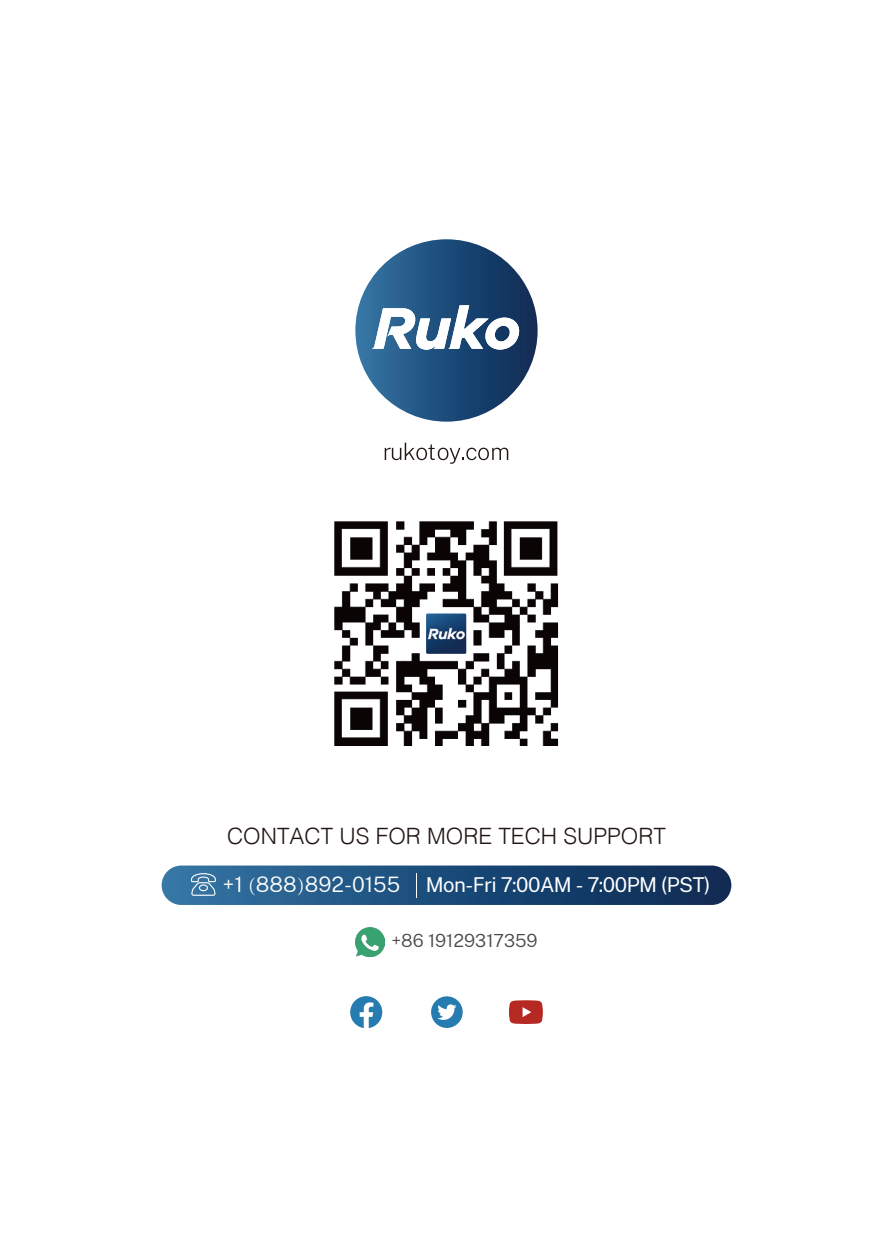
<style>
.page{position:relative;width:893px;height:1234px;background:#fff}
.page>*{position:absolute;margin:0;border:0;box-sizing:border-box;transform-origin:0 0}
.t1{font:300 22.5px "Helvetica";color:#211613}
.t2{font:20.4px "Public Sans";letter-spacing:-.025em;color:#fff}
.t3{font:300 18px "Public Sans";color:#4b4848}
.s1{font-weight:300;font-size:21.3px}
.s2{font-family:"Adobe Song Std";font-weight:300;font-size:21.3px}
</style>
<div class="page">
<div style="left:355px;top:239px;width:183px;height:182px;background:linear-gradient(to right,#3575a5,#0e2a53);border-radius:91px"></div>
<svg style="left:372px;top:305px;width:147px;height:44px"></svg>
<svg style="left:385px;top:442px;width:123px;height:21px"></svg>
<svg style="left:162px;top:865px;width:569px;height:39px;background:#25537e"></svg>
<img style="left:355px;top:927px;width:30px;height:29px">
<svg style="left:350px;top:996px;width:32px;height:31px"></svg>
<svg style="left:431px;top:996px;width:32px;height:31px"></svg>
<svg style="left:509px;top:1000px;width:34px;height:23px"></svg>
<img style="left:334px;top:521px;width:225px;height:225px">
<p class="t1" style="left:227px;top:816px;width:440px">CONTACT US FOR MORE TECH SUPPORT</p>
<p class="t2" style="left:223px;top:869px;width:489px"><span class="s1">+1</span> <span class="s2">(</span><span class="s1">888</span><span class="s2">)</span><span class="s1">892-0155</span> Mon-Fri 7:00AM - 7:00PM (PST)</p>
<p class="t3" style="left:391px;top:926px;width:148px">+86 19129317359</p>
</div>
